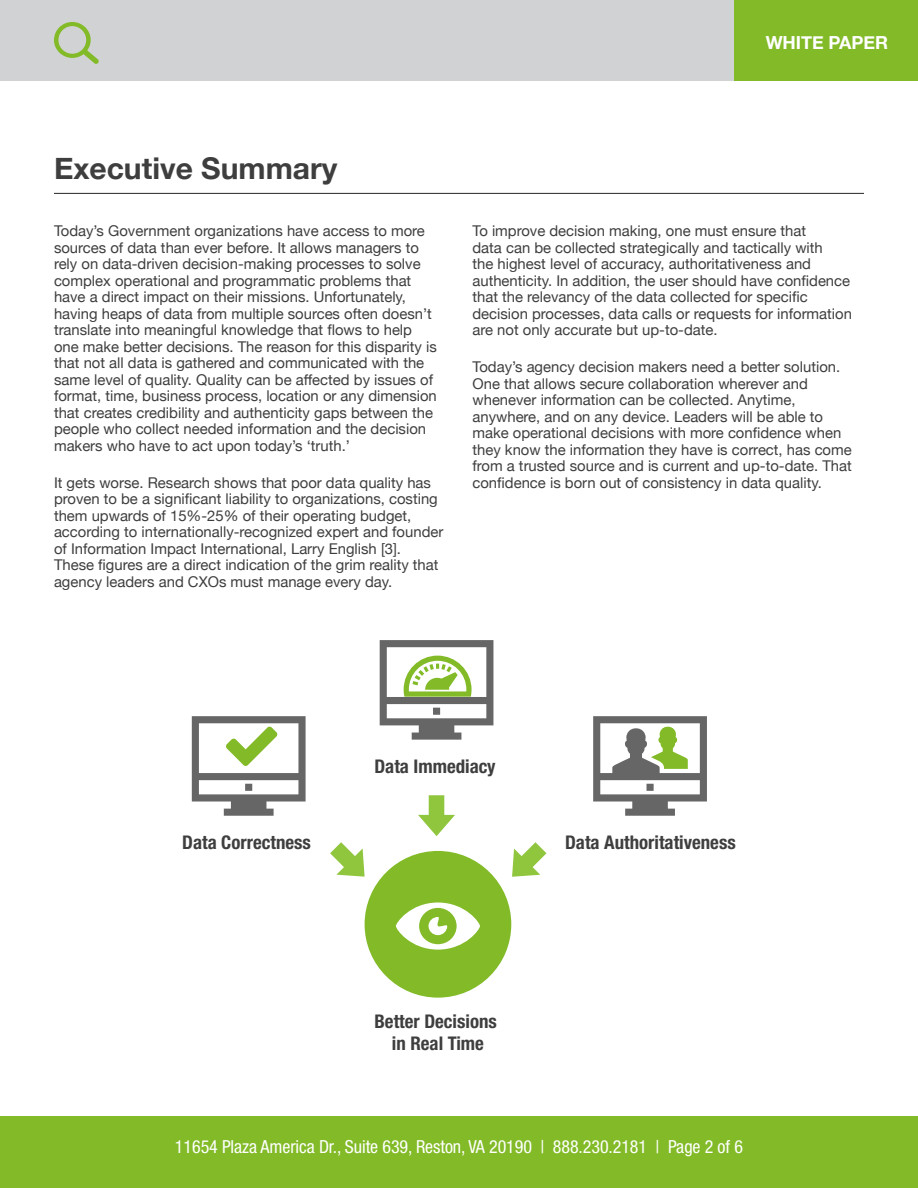
<style>
.page{position:relative;width:918px;height:1188px;background:#fff}
.page>*{position:absolute;margin:0;border:0;box-sizing:border-box;transform-origin:0 0}
.Chapter_Section_Head{font:700 30px "Helvetica Neue";color:#3e3e3f}
.t1{font:700 condensed 18.9px/22.6px "Helvetica Neue LT Std";color:#3e3e3f;text-align:center}
.t2{font:condensed 18px "Helvetica Neue LT Std";letter-spacing:-.005em;color:#fff}
.t3{font:700 18px "Helvetica Neue";letter-spacing:-.005em;color:#fff}
.body{font:14.85px/16.5px "Helvetica Neue";color:#3e3e3f}
</style>
<div class="page">
<div style="left:733px;top:0;width:185px;height:81px;background:#82bb27"></div>
<div style="left:0;top:0;width:733px;height:81px;background:#d1d2d4"></div>
<div style="left:0;top:1117px;width:918px;height:71px;background:#82bb27"></div>
<svg style="left:54px;top:22px;width:45px;height:42px"></svg>
<hr style="left:54px;top:193px;width:810px;height:1px;background:#3e3e3f">
<div style="left:365px;top:851px;width:146px;height:147px;background:#82bb27;border-radius:50%"></div>
<svg style="left:192px;top:716px;width:114px;height:100px"></svg>
<svg style="left:593px;top:716px;width:114px;height:100px"></svg>
<svg style="left:380px;top:640px;width:113px;height:100px"></svg>
<svg style="left:396px;top:903px;width:84px;height:47px"></svg>
<svg style="left:418px;top:795px;width:37px;height:41px"></svg>
<svg style="left:512px;top:842px;width:34px;height:35px"></svg>
<svg style="left:330px;top:842px;width:35px;height:35px"></svg>
<p class="t3" style="left:766px;top:28px;width:124px">WHITE PAPER</p>
<p class="Chapter_Section_Head" style="left:54px;top:145px;width:285px">Executive Summary</p>
<p class="body" style="left:54px;top:224px;width:384px">Today’s Government organizations have access to more sources of data than ever before. It allows managers to rely on data-driven decision-making processes to solve complex operational and programmatic problems that have a direct impact on their missions. Unfortunately, having heaps of data from multiple sources often doesn’t translate into meaningful knowledge that flows to help one make better decisions. The reason for this disparity is that not all data is gathered and communicated with the same level of quality. Quality can be affected by issues of format, time, business process, location or any dimension that creates credibility and authenticity gaps between the people who collect needed information and the decision makers who have to act upon today’s ‘truth.’</p>
<p class="body" style="left:54px;top:475px;width:391px">It gets worse. Research shows that poor data quality has proven to be a significant liability to organizations, costing them upwards of 15%-25% of their operating budget, according to internationally-recognized expert and founder of Information Impact International, Larry English [3].<br>These figures are a direct indication of the grim reality that agency leaders and CXOs must manage every day.</p>
<p class="body" style="left:472px;top:224px;width:381px">To improve decision making, one must ensure that<br>data can be collected strategically and tactically with<br>the highest level of accuracy, authoritativeness and authenticity. In addition, the user should have confidence that the relevancy of the data collected for specific decision processes, data calls or requests for information are not only accurate but up-to-date.</p>
<p class="body" style="left:472px;top:359px;width:381px">Today’s agency decision makers need a better solution.<br>One that allows secure collaboration wherever and whenever information can be collected. Anytime, anywhere, and on any device. Leaders will be able to make operational decisions with more confidence when they know the information they have is correct, has come from a trusted source and is current and up-to-date. That confidence is born out of consistency in data quality.</p>
<p class="t1" style="left:374px;top:754px;width:123px">Data Immediacy</p>
<p class="t1" style="left:182px;top:831px;width:130px">Data Correctness</p>
<p class="t1" style="left:565px;top:831px;width:172px">Data Authoritativeness</p>
<p class="t1" style="left:374px;top:1009px;width:124px">Better Decisions in Real Time</p>
<p class="t2" style="left:175px;top:1136px;width:570px">11654 Plaza America Dr., Suite 639, Reston, VA 20190 | 888.230.2181 | Page 2 of 6</p>
</div>
